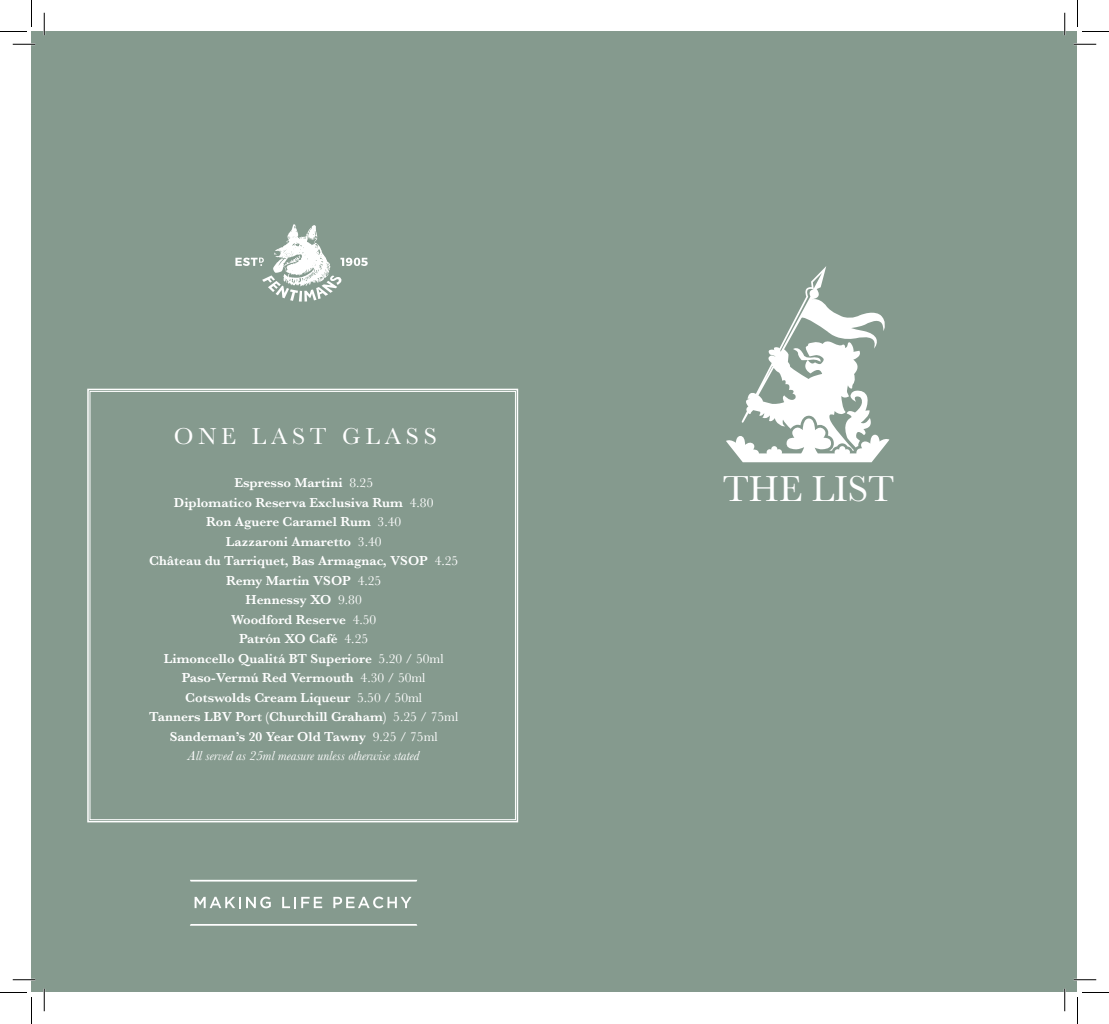
<style>
.page{position:relative;width:1109px;height:1024px;background:#fff}
.page>*{position:absolute;margin:0;border:0;box-sizing:border-box;transform-origin:0 0}
.t1{font:37.5px "Baskerville";color:#fff}
.t2{font:24px "Baskerville";letter-spacing:.2em;color:#fff}
.t3{font:600 13.5px "Baskerville";color:#fff}
.t4{font:italic 13.5px "Baskerville";color:#fff}
.s1{font-weight:400}
</style>
<div class="page">
<div style="left:32px;top:32px;width:1045px;height:960px;background:#859a8e"></div>
<svg style="left:235px;top:224px;width:133px;height:78px"></svg>
<svg style="left:190px;top:880px;width:227px;height:2px"></svg>
<svg style="left:190px;top:924px;width:227px;height:2px"></svg>
<svg style="left:195px;top:897px;width:76px;height:11px"></svg>
<svg style="left:282px;top:897px;width:40px;height:11px"></svg>
<svg style="left:333px;top:897px;width:79px;height:11px"></svg>
<svg style="left:87px;top:388px;width:432px;height:435px"></svg>
<svg style="left:726px;top:266px;width:163px;height:196px"></svg>
<hr style="left:13px;top:43px;width:22px;height:2px;background:#fff">
<hr style="left:1074px;top:43px;width:22px;height:2px;background:#fff">
<hr style="left:13px;top:979px;width:22px;height:2px;background:#fff">
<hr style="left:1074px;top:979px;width:22px;height:2px;background:#fff">
<hr style="left:43px;top:13px;width:2px;height:22px;background:#fff">
<hr style="left:43px;top:989px;width:2px;height:22px;background:#fff">
<hr style="left:1064px;top:13px;width:2px;height:22px;background:#fff">
<hr style="left:1064px;top:989px;width:2px;height:22px;background:#fff">
<svg style="left:13px;top:44px;width:22px;height:1px"></svg>
<svg style="left:1074px;top:44px;width:22px;height:1px"></svg>
<svg style="left:13px;top:979px;width:22px;height:1px"></svg>
<svg style="left:1074px;top:979px;width:22px;height:1px"></svg>
<svg style="left:44px;top:13px;width:1px;height:22px"></svg>
<svg style="left:44px;top:989px;width:1px;height:22px"></svg>
<svg style="left:1064px;top:13px;width:1px;height:22px"></svg>
<svg style="left:1064px;top:989px;width:1px;height:22px"></svg>
<svg style="left:0;top:0;width:32px;height:32px"></svg>
<svg style="left:0;top:992px;width:32px;height:32px"></svg>
<svg style="left:1077px;top:0;width:32px;height:32px"></svg>
<svg style="left:1077px;top:992px;width:32px;height:32px"></svg>
<p class="t2" style="left:174px;top:421px;width:264px">ONE LAST GLASS</p>
<p class="t3" style="left:234px;top:473px;width:140px">Espresso Martini <span class="s1">8.25</span></p>
<p class="t3" style="left:174px;top:493px;width:261px">Diplomatico Reserva Exclusiva Rum <span class="s1">4.80</span></p>
<p class="t3" style="left:206px;top:512px;width:197px">Ron Aguere Caramel Rum <span class="s1">3.40</span></p>
<p class="t3" style="left:226px;top:532px;width:157px">Lazzaroni Amaretto <span class="s1">3.40</span></p>
<p class="t3" style="left:149px;top:551px;width:311px">Château du Tarriquet, Bas Armagnac, VSOP <span class="s1">4.25</span></p>
<p class="t3" style="left:226px;top:571px;width:157px">Remy Martin VSOP <span class="s1">4.25</span></p>
<p class="t3" style="left:246px;top:590px;width:118px">Hennessy XO <span class="s1">9.80</span></p>
<p class="t3" style="left:231px;top:610px;width:147px">Woodford Reserve <span class="s1">4.50</span></p>
<p class="t3" style="left:239px;top:629px;width:130px">Patrón XO Café <span class="s1">4.25</span></p>
<p class="t3" style="left:164px;top:649px;width:281px">Limoncello Qualitá BT Superiore <span class="s1">5.20 / 50ml</span></p>
<p class="t3" style="left:182px;top:668px;width:245px">Paso-Vermú Red Vermouth <span class="s1">4.30 / 50ml</span></p>
<p class="t3" style="left:185px;top:688px;width:238px">Cotswolds Cream Liqueur <span class="s1">5.50 / 50ml</span></p>
<p class="t3" style="left:149px;top:707px;width:311px">Tanners LBV Port (Churchill Graham) <span class="s1">5.25 / 75ml</span></p>
<p class="t3" style="left:170px;top:727px;width:270px">Sandeman’s 20 Year Old Tawny <span class="s1">9.25 / 75ml</span></p>
<p class="t4" style="left:188px;top:747px;width:233px">All served as 25ml measure unless otherwise stated</p>
<p class="t1" style="left:723px;top:465px;width:173px">THE LIST</p>
</div>
